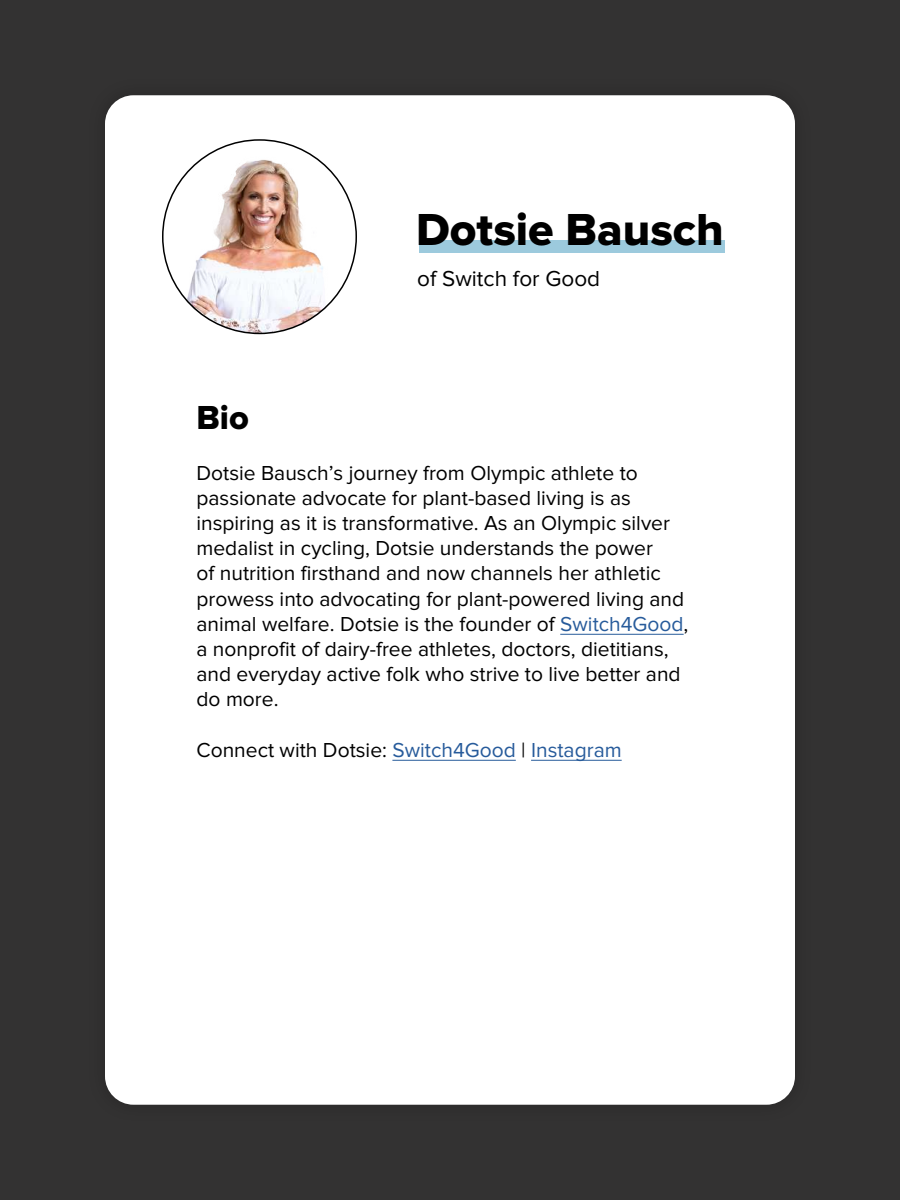
<style>
.page{position:relative;width:900px;height:1200px;background:#333232}
.page>*{position:absolute;margin:0;border:0;box-sizing:border-box;transform-origin:0 0}
.t1{font:800 46.5px "Proxima Nova";color:#000}
.t2{font:800 34.5px "Proxima Nova";color:#000}
.t3{font:22.5px "Proxima Nova";color:#000}
.t4{font:21px/25.2px "Proxima Nova";color:#000}
.t5{font:21px "Proxima Nova";color:#275b9b}
.s1{color:#275b9b}
.s2{color:#000}
</style>
<div class="page">
<div style="left:105px;top:95px;width:690px;height:1010px;background:#fff;border-radius:28px"></div>
<img style="left:163px;top:145px;width:193px;height:188px">
<div style="left:419px;top:241px;width:305px;height:12px;background:#9ccadd"></div>
<hr style="left:560px;top:634px;width:124px;height:1px;background:#275b9b">
<hr style="left:392px;top:760px;width:124px;height:1px;background:#275b9b">
<hr style="left:531px;top:760px;width:91px;height:1px;background:#275b9b">
<h1 class="t1" style="left:416px;top:203px;width:309px">Dotsie Bausch</h1>
<p class="t3" style="left:417px;top:265px;width:184px">of Switch for Good</p>
<h2 class="t2" style="left:196px;top:398px;width:54px">Bio</h2>
<p class="t4" style="left:196px;top:460px;width:493px">Dotsie Bausch’s journey from Olympic athlete to passionate advocate for plant-based living is as inspiring as it is transformative. As an Olympic silver medalist in cycling, Dotsie understands the power<br>of nutrition firsthand and now channels her athletic prowess into advocating for plant-powered living and animal welfare. Dotsie is the founder of <span class="s1">Switch4Good</span>, a nonprofit of dairy-free athletes, doctors, dietitians, and everyday active folk who strive to live better and do more.</p>
<p class="t5" style="left:196px;top:738px;width:427px"><span class="s2">Connect with Dotsie:</span> Switch4Good <span class="s2">|</span> Instagram</p>
</div>
